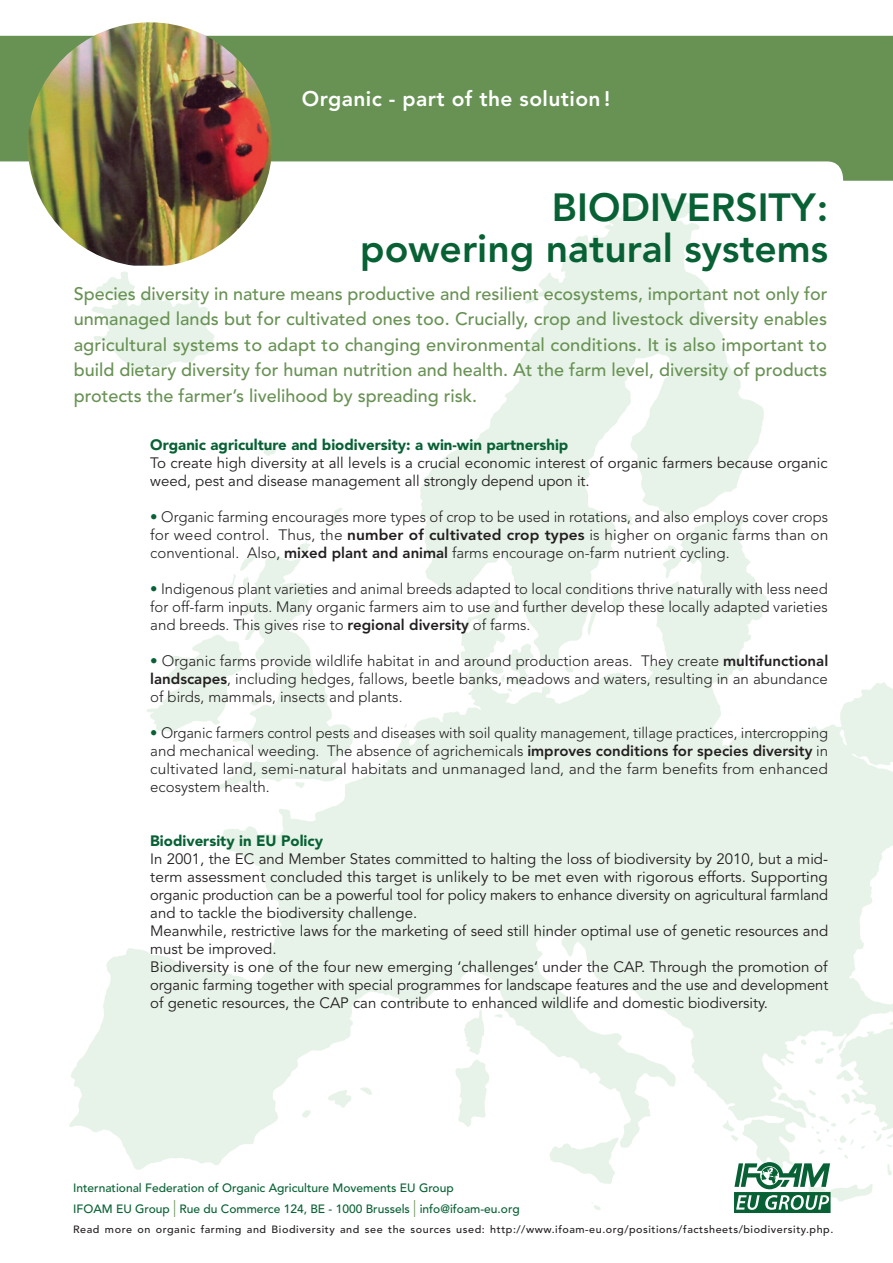
<style>
.page{position:relative;width:893px;height:1263px;background:#fff}
.page>*{position:absolute;margin:0;border:0;box-sizing:border-box;transform-origin:0 0}
.t1{font:800 39px/41.2px "Avenir";color:#086134;text-align:right}
.t2{font:800 21px "Avenir";letter-spacing:.02em;color:#fff}
.t3{font:500 18px/25.5px "Avenir";color:#689254;text-align:justify}
.t4{font:300 15px/18px "Avenir";color:#231f20;text-align:justify}
.t5{font:15px/18px "Avenir";color:#231f20}
.t6{font:900 15px "Avenir";color:#086134}
.t7{font:500 12px/20.4px "Avenir";color:#086134}
.t8{font:500 10.5px "Avenir";letter-spacing:.05em;color:#231f20}
.s1{color:#086134}
.s2{font-weight:800}
.s3{font-weight:300;font-size:24px;color:#689254}
</style>
<div class="page">
<div style="left:0;top:36px;width:893px;height:131px;background:#689254"></div>
<img style="left:69px;top:167px;width:824px;height:1046px">
<svg style="left:734px;top:1162px;width:96px;height:51px"></svg>
<img style="left:28px;top:22px;width:244px;height:244px">
<h2 class="t2" style="left:302px;top:86px;width:310px">Organic - part of the solution !</h2>
<h1 class="t1" style="left:360px;top:187px;width:469px">BIODIVERSITY:<br>powering natural systems</h1>
<p class="t3" style="left:74px;top:281px;width:755px">Species diversity in nature means productive and resilient ecosystems, important not only for unmanaged lands but for cultivated ones too. Crucially, crop and livestock diversity enables agricultural systems to adapt to changing environmental conditions. It is also important to build dietary diversity for human nutrition and health. At the farm level, diversity of products protects the farmer’s livelihood by spreading risk.</p>
<p class="t6" style="left:150px;top:435px;width:420px">Organic agriculture and biodiversity: a win-win partnership</p>
<p class="t5" style="left:150px;top:454px;width:679px">To create high diversity at all levels is a crucial economic interest of organic farmers because organic weed, pest and disease management all strongly depend upon it.</p>
<p class="t4" style="left:150px;top:507px;width:679px"><span class="s1">•</span> Organic farming encourages more types of crop to be used in rotations, and also employs cover crops for weed control. Thus, the <span class="s2">number of cultivated crop types</span> is higher on organic farms than on conventional. Also, <span class="s2">mixed plant and animal</span> farms encourage on-farm nutrient cycling.</p>
<p class="t4" style="left:150px;top:579px;width:679px"><span class="s1">•</span> Indigenous plant varieties and animal breeds adapted to local conditions thrive naturally with less need for off-farm inputs. Many organic farmers aim to use and further develop these locally adapted varieties and breeds. This gives rise to <span class="s2">regional diversity</span> of farms.</p>
<p class="t4" style="left:150px;top:651px;width:679px"><span class="s1">•</span> Organic farms provide wildlife habitat in and around production areas. They create <span class="s2">multifunctional landscapes</span>, including hedges, fallows, beetle banks, meadows and waters, resulting in an abundance of birds, mammals, insects and plants.</p>
<p class="t4" style="left:150px;top:723px;width:679px"><span class="s1">•</span> Organic farmers control pests and diseases with soil quality management, tillage practices, intercropping and mechanical weeding. The absence of agrichemicals <span class="s2">improves conditions for species diversity</span> in cultivated land, semi-natural habitats and unmanaged land, and the farm benefits from enhanced ecosystem health.</p>
<p class="t6" style="left:150px;top:831px;width:174px">Biodiversity in EU Policy</p>
<p class="t5" style="left:150px;top:850px;width:679px">In 2001, the EC and Member States committed to halting the loss of biodiversity by 2010, but a mid&shy;term assessment concluded this target is unlikely to be met even with rigorous efforts. Supporting organic production can be a powerful tool for policy makers to enhance diversity on agricultural farmland and to tackle the biodiversity challenge.<br>Meanwhile, restrictive laws for the marketing of seed still hinder optimal use of genetic resources and must be improved.<br>Biodiversity is one of the four new emerging ‘challenges‘ under the CAP. Through the promotion of organic farming together with special programmes for landscape features and the use and development of genetic resources, the CAP can contribute to enhanced wildlife and domestic biodiversity.</p>
<p class="t7" style="left:73px;top:1178px;width:448px">International Federation of Organic Agriculture Movements EU Group<br>IFOAM EU Group <span class="s3">I</span> Rue du Commerce 124, BE - 1000 Brussels <span class="s3">I</span> info@ifoam-eu.org</p>
<p class="t8" style="left:73px;top:1223px;width:762px">Read more on organic farming and Biodiversity and see the sources used: http://www.ifoam-eu.org/positions/factsheets/biodiversity.php.</p>
</div>
